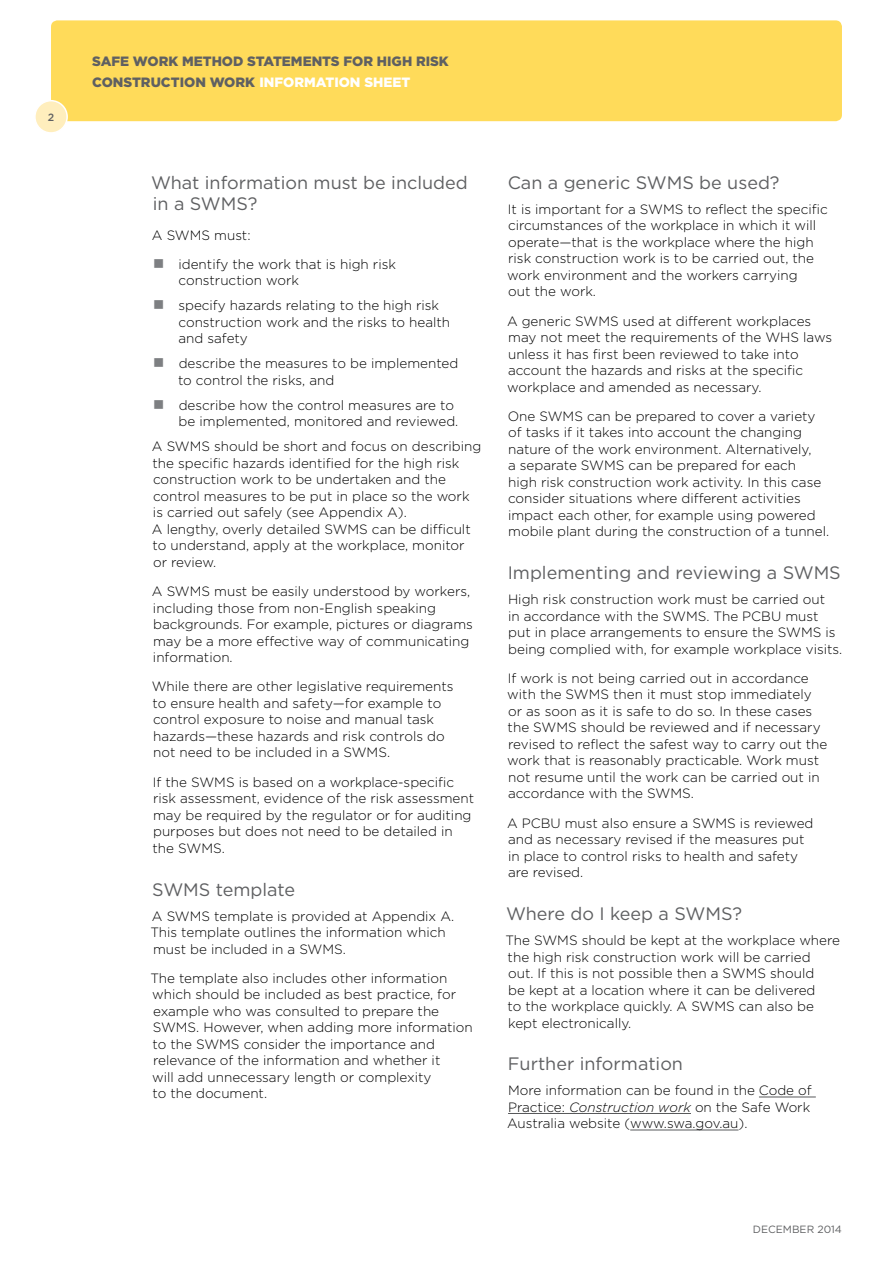
<style>
.page{position:relative;width:893px;height:1263px;background:#fff}
.page>*{position:absolute;margin:0;border:0;box-sizing:border-box;transform-origin:0 0}
.Header_2{font:18px "Gotham";color:#5f6062}
.Body_copy{font:18px/21.6px "Gotham";color:#5f6062}
.Body_copy-2{font:300 13.5px/16.5px "Gotham";color:#000}
.Running_header{font:900 13.5px/21px "Gotham";color:#5f6062}
.Body_copy-3{font:10.5px "Gotham";color:#5f6062}
.Body_copy-4{font:500 10.5px "Gotham";color:#5f6062}
.s1{color:#fff}
.s2{font-style:italic}
</style>
<div class="page">
<div style="left:51px;top:20px;width:791px;height:101px;background:#ffdb5a;border-radius:6px"></div>
<div style="left:35px;top:101px;width:32px;height:32px;background:#ffeebd;border-radius:50%"></div>
<div style="left:34px;top:100px;width:34px;height:34px;border:2px solid #fff;border-radius:50%"></div>
<hr style="left:759px;top:1097px;width:57px;height:1px;background:#58595b">
<hr style="left:508px;top:1113px;width:183px;height:1px;background:#58595b">
<hr style="left:630px;top:1130px;width:109px;height:1px;background:#58595b">
<p class="Body_copy-4" style="left:48px;top:111px;width:8px">2</p>
<p class="Running_header" style="left:92px;top:51px;width:358px">SAFE WORK METHOD STATEMENTS FOR HIGH RISK<br>CONSTRUCTION WORK <span class="s1">INFORMATION SHEET</span></p>
<p class="Body_copy" style="left:151px;top:171px;width:318px">What information must be included in a SWMS?</p>
<p class="Body_copy-2" style="left:152px;top:226px;width:100px">A SWMS must:</p>
<p class="Body_copy-2" style="left:178px;top:256px;width:219px">identify the work that is high risk construction work</p>
<p class="Body_copy-2" style="left:178px;top:297px;width:273px">specify hazards relating to the high risk construction work and the risks to health and safety</p>
<p class="Body_copy-2" style="left:178px;top:355px;width:282px">describe the measures to be implemented to control the risks, and</p>
<p class="Body_copy-2" style="left:179px;top:397px;width:281px">describe how the control measures are to be implemented, monitored and reviewed.</p>
<p class="Body_copy-2" style="left:152px;top:438px;width:331px">A SWMS should be short and focus on describing the specific hazards identified for the high risk construction work to be undertaken and the control measures to be put in place so the work is carried out safely (see Appendix A).<br>A lengthy, overly detailed SWMS can be difficult to understand, apply at the workplace, monitor or review.</p>
<p class="Body_copy-2" style="left:152px;top:583px;width:322px">A SWMS must be easily understood by workers, including those from non-English speaking backgrounds. For example, pictures or diagrams may be a more effective way of communicating information.</p>
<p class="Body_copy-2" style="left:152px;top:678px;width:303px">While there are other legislative requirements to ensure health and safety—for example to control exposure to noise and manual task hazards—these hazards and risk controls do not need to be included in a SWMS.</p>
<p class="Body_copy-2" style="left:153px;top:774px;width:323px">If the SWMS is based on a workplace-specific risk assessment, evidence of the risk assessment may be required by the regulator or for auditing purposes but does not need to be detailed in the SWMS.</p>
<h2 class="Header_2" style="left:152px;top:878px;width:144px">SWMS template</h2>
<p class="Body_copy-2" style="left:150px;top:907px;width:305px">A SWMS template is provided at Appendix A.<br>This template outlines the information which must be included in a SWMS.</p>
<p class="Body_copy-2" style="left:150px;top:970px;width:324px">The template also includes other information which should be included as best practice, for example who was consulted to prepare the SWMS. However, when adding more information to the SWMS consider the importance and relevance of the information and whether it<br>will add unnecessary length or complexity<br>to the document.</p>
<h2 class="Header_2" style="left:508px;top:171px;width:273px">Can a generic SWMS be used?</h2>
<p class="Body_copy-2" style="left:507px;top:201px;width:322px">It is important for a SWMS to reflect the specific circumstances of the workplace in which it will operate—that is the workplace where the high risk construction work is to be carried out, the work environment and the workers carrying<br>out the work.</p>
<p class="Body_copy-2" style="left:507px;top:312px;width:327px">A generic SWMS used at different workplaces may not meet the requirements of the WHS laws unless it has first been reviewed to take into account the hazards and risks at the specific workplace and amended as necessary.</p>
<p class="Body_copy-2" style="left:508px;top:408px;width:323px">One SWMS can be prepared to cover a variety of tasks if it takes into account the changing nature of the work environment. Alternatively,<br>a separate SWMS can be prepared for each<br>high risk construction work activity. In this case consider situations where different activities impact each other, for example using powered mobile plant during the construction of a tunnel.</p>
<h2 class="Header_2" style="left:508px;top:562px;width:335px">Implementing and reviewing a SWMS</h2>
<p class="Body_copy-2" style="left:508px;top:591px;width:336px">High risk construction work must be carried out<br>in accordance with the SWMS. The PCBU must put in place arrangements to ensure the SWMS is being complied with, for example workplace visits.</p>
<p class="Body_copy-2" style="left:507px;top:670px;width:322px">If work is not being carried out in accordance with the SWMS then it must stop immediately or as soon as it is safe to do so. In these cases the SWMS should be reviewed and if necessary revised to reflect the safest way to carry out the work that is reasonably practicable. Work must not resume until the work can be carried out in accordance with the SWMS.</p>
<p class="Body_copy-2" style="left:507px;top:815px;width:308px">A PCBU must also ensure a SWMS is reviewed and as necessary revised if the measures put in place to control risks to health and safety are revised.</p>
<h2 class="Header_2" style="left:506px;top:903px;width:237px">Where do I keep a SWMS?</h2>
<p class="Body_copy-2" style="left:505px;top:932px;width:336px">The SWMS should be kept at the workplace where the high risk construction work will be carried<br>out. If this is not possible then a SWMS should<br>be kept at a location where it can be delivered<br>to the workplace quickly. A SWMS can also be kept electronically.</p>
<h2 class="Header_2" style="left:508px;top:1053px;width:177px">Further information</h2>
<p class="Body_copy-2" style="left:507px;top:1082px;width:306px;text-align:justify">More information can be found in the Code of Practice: <span class="s2">Construction work</span> on the Safe Work Australia website (www.swa.gov.au).</p>
<p class="Body_copy-3" style="left:753px;top:1223px;width:91px">DECEMBER 2014</p>
</div>
